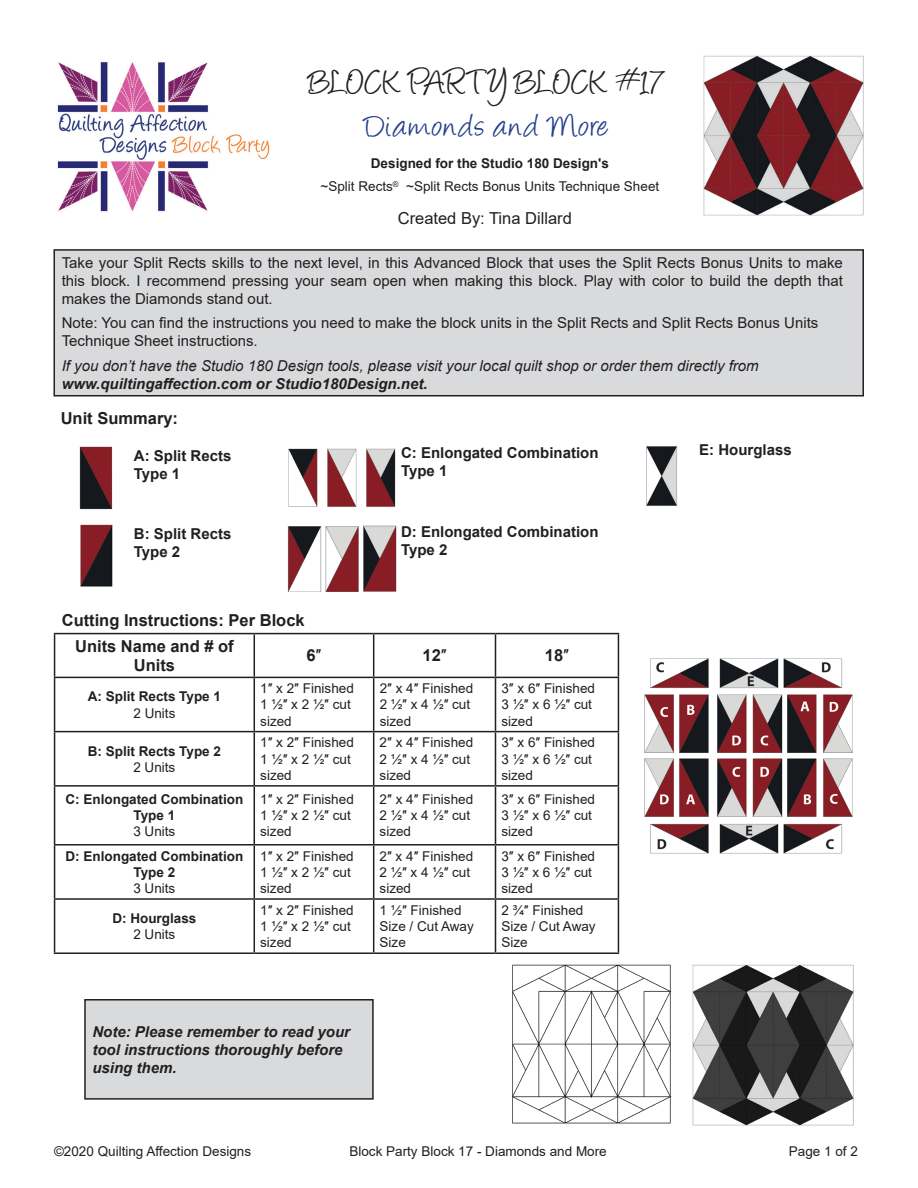
<style>
.page{position:relative;width:918px;height:1188px;background:#fff}
.page>*{position:absolute;margin:0;border:0;box-sizing:border-box;transform-origin:0 0}
.t1{font:39px "Angelina";letter-spacing:.025em;color:#231f20}
.t2{font:36px "Angelina";letter-spacing:.045em;color:#253f8e}
.t3{font:700 16.5px/19.8px "Arial";color:#231f20;text-align:center}
.t4{font:16.5px "Arial";color:#231f20}
.t5{font:15px/18px "Arial";color:#231f20;text-align:justify}
.t6{font:italic 15px/18px "Arial";color:#231f20}
.t7{font:700 15px/18px "Arial";color:#231f20}
.t8{font:italic 700 15px/18px "Arial";color:#231f20}
.t9{font:13.5px/16.2px "Arial";color:#231f20}
.t10{font:700 13.5px/16.2px "Arial";color:#231f20;text-align:center}
.s1{font-weight:700}
.s2{font-weight:400}
</style>
<div class="page">
<div style="left:85px;top:1000px;width:288px;height:99px;background:#d9dadc"></div>
<div style="left:84px;top:999px;width:290px;height:101px;border:2px solid #231f20"></div>
<img style="left:79px;top:446px;width:34px;height:64px">
<img style="left:57px;top:62px;width:213px;height:150px">
<div style="left:54px;top:250px;width:809px;height:146px;background:#d9dadc"></div>
<div style="left:54px;top:249px;width:810px;height:148px;border:2px solid #231f20"></div>
<img style="left:703px;top:55px;width:161px;height:161px">
<img style="left:512px;top:964px;width:160px;height:160px">
<img style="left:644px;top:658px;width:209px;height:196px">
<img style="left:692px;top:964px;width:162px;height:162px">
<hr style="left:54px;top:633px;width:200px;height:1px;background:#231f20">
<hr style="left:54px;top:634px;width:1px;height:43px;background:#231f20">
<hr style="left:254px;top:633px;width:120px;height:1px;background:#231f20">
<hr style="left:254px;top:634px;width:1px;height:43px;background:#231f20">
<hr style="left:374px;top:633px;width:122px;height:1px;background:#231f20">
<hr style="left:373px;top:634px;width:1px;height:43px;background:#231f20">
<hr style="left:496px;top:633px;width:123px;height:1px;background:#231f20">
<hr style="left:495px;top:634px;width:1px;height:43px;background:#231f20">
<hr style="left:618px;top:634px;width:1px;height:43px;background:#231f20">
<hr style="left:54px;top:677px;width:200px;height:1px;background:#231f20">
<hr style="left:54px;top:678px;width:1px;height:53px;background:#231f20">
<hr style="left:254px;top:677px;width:120px;height:1px;background:#231f20">
<hr style="left:254px;top:678px;width:1px;height:53px;background:#231f20">
<hr style="left:374px;top:677px;width:122px;height:1px;background:#231f20">
<hr style="left:373px;top:678px;width:1px;height:53px;background:#231f20">
<hr style="left:496px;top:677px;width:123px;height:1px;background:#231f20">
<hr style="left:495px;top:678px;width:1px;height:53px;background:#231f20">
<hr style="left:618px;top:678px;width:1px;height:53px;background:#231f20">
<hr style="left:54px;top:731px;width:200px;height:1px;background:#231f20">
<hr style="left:54px;top:732px;width:1px;height:53px;background:#231f20">
<hr style="left:254px;top:731px;width:120px;height:1px;background:#231f20">
<hr style="left:254px;top:732px;width:1px;height:53px;background:#231f20">
<hr style="left:374px;top:731px;width:122px;height:1px;background:#231f20">
<hr style="left:373px;top:732px;width:1px;height:53px;background:#231f20">
<hr style="left:496px;top:731px;width:123px;height:1px;background:#231f20">
<hr style="left:495px;top:732px;width:1px;height:53px;background:#231f20">
<hr style="left:618px;top:732px;width:1px;height:53px;background:#231f20">
<hr style="left:54px;top:785px;width:200px;height:2px;background:#231f20">
<hr style="left:54px;top:787px;width:1px;height:57px;background:#231f20">
<hr style="left:254px;top:785px;width:120px;height:2px;background:#231f20">
<hr style="left:254px;top:787px;width:1px;height:57px;background:#231f20">
<hr style="left:374px;top:785px;width:122px;height:2px;background:#231f20">
<hr style="left:373px;top:787px;width:1px;height:57px;background:#231f20">
<hr style="left:496px;top:785px;width:123px;height:2px;background:#231f20">
<hr style="left:495px;top:787px;width:1px;height:57px;background:#231f20">
<hr style="left:618px;top:787px;width:1px;height:57px;background:#231f20">
<hr style="left:54px;top:844px;width:200px;height:2px;background:#231f20">
<hr style="left:54px;top:846px;width:1px;height:52px;background:#231f20">
<hr style="left:254px;top:844px;width:120px;height:2px;background:#231f20">
<hr style="left:254px;top:846px;width:1px;height:52px;background:#231f20">
<hr style="left:374px;top:844px;width:122px;height:2px;background:#231f20">
<hr style="left:373px;top:846px;width:1px;height:52px;background:#231f20">
<hr style="left:496px;top:844px;width:123px;height:2px;background:#231f20">
<hr style="left:495px;top:846px;width:1px;height:52px;background:#231f20">
<hr style="left:618px;top:846px;width:1px;height:52px;background:#231f20">
<hr style="left:54px;top:898px;width:200px;height:2px;background:#231f20">
<hr style="left:54px;top:900px;width:1px;height:52px;background:#231f20">
<hr style="left:254px;top:898px;width:120px;height:2px;background:#231f20">
<hr style="left:254px;top:900px;width:1px;height:52px;background:#231f20">
<hr style="left:374px;top:898px;width:122px;height:2px;background:#231f20">
<hr style="left:373px;top:900px;width:1px;height:52px;background:#231f20">
<hr style="left:496px;top:898px;width:123px;height:2px;background:#231f20">
<hr style="left:495px;top:900px;width:1px;height:52px;background:#231f20">
<hr style="left:618px;top:900px;width:1px;height:52px;background:#231f20">
<hr style="left:54px;top:952px;width:200px;height:2px;background:#231f20">
<hr style="left:254px;top:952px;width:120px;height:2px;background:#231f20">
<hr style="left:374px;top:952px;width:122px;height:2px;background:#231f20">
<hr style="left:496px;top:952px;width:123px;height:2px;background:#231f20">
<img style="left:80px;top:524px;width:33px;height:63px">
<img style="left:288px;top:448px;width:108px;height:59px">
<img style="left:287px;top:525px;width:110px;height:66px">
<img style="left:646px;top:446px;width:31px;height:60px">
<p class="t1" style="left:309px;top:65px;width:356px">BLOCK PARTY BLOCK #17</p>
<p class="t2" style="left:365px;top:111px;width:246px">Diamonds and More</p>
<p class="t10" style="left:371px;top:156px;width:240px">Designed for the Studio 180 Design's</p>
<p class="t9" style="left:321px;top:178px;width:340px">~Split Rects<sup>®</sup> ~Split Rects Bonus Units Technique Sheet</p>
<p class="t4" style="left:398px;top:207px;width:176px">Created By: Tina Dillard</p>
<p class="t5" style="left:62px;top:253px;width:783px">Take your Split Rects skills to the next level, in this Advanced Block that uses the Split Rects Bonus Units to make this block. I recommend pressing your seam open when making this block. Play with color to build the depth that makes the Diamonds stand out.</p>
<p class="t5" style="left:62px;top:314px;width:758px">Note: You can find the instructions you need to make the block units in the Split Rects and Split Rects Bonus Units<br>Technique Sheet instructions.</p>
<p class="t6" style="left:62px;top:357px;width:699px">If you don’t have the Studio 180 Design tools, please visit your local quilt shop or order them directly from <span class="s1">www.quiltingaffection.com or Studio180Design.net.</span></p>
<p class="t3" style="left:61px;top:408px;width:119px">Unit Summary:</p>
<p class="t7" style="left:134px;top:447px;width:99px">A: Split Rects<br>Type 1</p>
<p class="t7" style="left:134px;top:524px;width:99px">B: Split Rects<br>Type 2</p>
<p class="t3" style="left:62px;top:610px;width:244px">Cutting Instructions: Per Block</p>
<p class="t7" style="left:401px;top:444px;width:199px">C: Enlongated Combination</p>
<p class="t7" style="left:401px;top:462px;width:48px">Type 1</p>
<p class="t7" style="left:401px;top:523px;width:199px">D: Enlongated Combination</p>
<p class="t7" style="left:401px;top:541px;width:48px">Type 2</p>
<p class="t3" style="left:75px;top:636px;width:160px">Units Name and # of<br>Units</p>
<p class="t3" style="left:306px;top:646px;width:17px">6<span class="s2">″</span></p>
<p class="t3" style="left:422px;top:646px;width:26px">12<span class="s2">″</span></p>
<p class="t3" style="left:545px;top:646px;width:26px">18<span class="s2">″</span></p>
<p class="t10" style="left:88px;top:689px;width:135px">A: Split Rects Type 1</p>
<p class="t9" style="left:133px;top:705px;width:44px">2 Units</p>
<p class="t9" style="left:260px;top:680px;width:95px">1″ x 2″ Finished</p>
<p class="t9" style="left:260px;top:697px;width:92px">1 1/2″ x 2 1/2″ cut sized</p>
<p class="t9" style="left:380px;top:680px;width:95px">2″ x 4″ Finished</p>
<p class="t9" style="left:380px;top:697px;width:92px">2 1/2″ x 4 1/2″ cut sized</p>
<p class="t9" style="left:501px;top:680px;width:95px">3″ x 6″ Finished</p>
<p class="t9" style="left:501px;top:697px;width:92px">3 1/2″ x 6 1/2″ cut sized</p>
<p class="t10" style="left:88px;top:743px;width:135px">B: Split Rects Type 2</p>
<p class="t9" style="left:133px;top:759px;width:44px">2 Units</p>
<p class="t10" style="left:66px;top:791px;width:179px">C: Enlongated Combination<br>Type 1</p>
<p class="t9" style="left:133px;top:824px;width:44px">3 Units</p>
<p class="t10" style="left:66px;top:848px;width:179px">D: Enlongated Combination<br>Type 2</p>
<p class="t9" style="left:133px;top:880px;width:44px">3 Units</p>
<p class="t10" style="left:112px;top:910px;width:86px">D: Hourglass</p>
<p class="t9" style="left:133px;top:926px;width:44px">2 Units</p>
<p class="t9" style="left:260px;top:735px;width:95px">1″ x 2″ Finished</p>
<p class="t9" style="left:260px;top:751px;width:92px">1 1/2″ x 2 1/2″ cut sized</p>
<p class="t9" style="left:260px;top:791px;width:95px">1″ x 2″ Finished</p>
<p class="t9" style="left:260px;top:807px;width:92px">1 1/2″ x 2 1/2″ cut sized</p>
<p class="t9" style="left:260px;top:848px;width:95px">1″ x 2″ Finished</p>
<p class="t9" style="left:260px;top:864px;width:92px">1 1/2″ x 2 1/2″ cut sized</p>
<p class="t9" style="left:260px;top:902px;width:95px">1″ x 2″ Finished</p>
<p class="t9" style="left:260px;top:918px;width:92px">1 1/2″ x 2 1/2″ cut sized</p>
<p class="t9" style="left:380px;top:735px;width:95px">2″ x 4″ Finished</p>
<p class="t9" style="left:380px;top:751px;width:92px">2 1/2″ x 4 1/2″ cut sized</p>
<p class="t9" style="left:380px;top:791px;width:95px">2″ x 4″ Finished</p>
<p class="t9" style="left:380px;top:807px;width:92px">2 1/2″ x 4 1/2″ cut sized</p>
<p class="t9" style="left:380px;top:848px;width:95px">2″ x 4″ Finished</p>
<p class="t9" style="left:380px;top:864px;width:92px">2 1/2″ x 4 1/2″ cut sized</p>
<p class="t9" style="left:501px;top:735px;width:95px">3″ x 6″ Finished</p>
<p class="t9" style="left:501px;top:751px;width:92px">3 1/2″ x 6 1/2″ cut sized</p>
<p class="t9" style="left:501px;top:791px;width:95px">3″ x 6″ Finished</p>
<p class="t9" style="left:501px;top:807px;width:92px">3 1/2″ x 6 1/2″ cut sized</p>
<p class="t9" style="left:501px;top:848px;width:95px">3″ x 6″ Finished</p>
<p class="t9" style="left:501px;top:864px;width:92px">3 1/2″ x 6 1/2″ cut sized</p>
<p class="t9" style="left:380px;top:902px;width:96px">1 1/2″ Finished<br>Size / Cut Away<br>Size</p>
<p class="t9" style="left:501px;top:902px;width:96px">2 3/4″ Finished<br>Size / Cut Away<br>Size</p>
<p class="t8" style="left:92px;top:1023px;width:259px">Note: Please remember to read your tool instructions thoroughly before using them.</p>
<p class="t7" style="left:699px;top:440px;width:94px">E: Hourglass</p>
<p class="t9" style="left:54px;top:1143px;width:199px">©2020 Quilting Affection Designs</p>
<p class="t9" style="left:349px;top:1143px;width:259px">Block Party Block 17 - Diamonds and More</p>
<p class="t9" style="left:789px;top:1143px;width:71px">Page 1 of 2</p>
</div>
